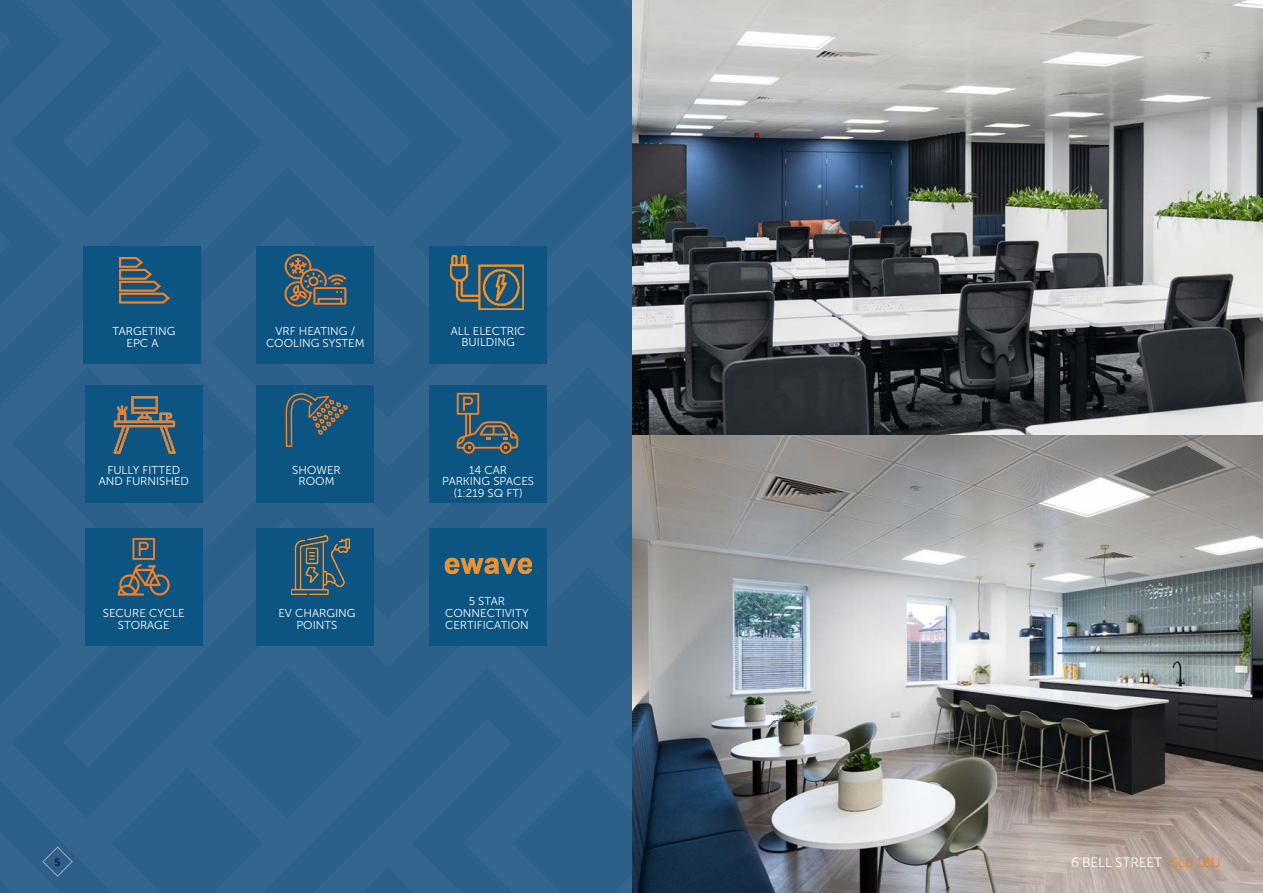
<style>
.page{position:relative;width:1263px;height:893px;background:#fff}
.page>*{position:absolute;margin:0;border:0;box-sizing:border-box;transform-origin:0 0}
.t1{font:13.5px "Museo Sans 300";color:#fff}
.t2{font:11.4px/11.7px "Museo Sans 300";color:#fff;text-align:center}
.t3{font:10.5px "Museo Sans 700";color:#0b171c}
.s1{color:#f57f21}
</style>
<div class="page">
<div style="left:0;top:0;width:632px;height:117px;background:#2c5f8a"></div>
<div style="left:0;top:117px;width:632px;height:776px;background:#2c5f8a"></div>
<div style="left:0;top:818px;width:77px;height:75px;background:#2c5f8a"></div>
<img style="left:632px;top:0;width:631px;height:893px">
<div style="left:257px;top:246px;width:117px;height:118px;background:#0c5481"></div>
<div style="left:429px;top:386px;width:118px;height:117px;background:#0c5481"></div>
<div style="left:257px;top:386px;width:117px;height:117px;background:#0c5481"></div>
<svg style="left:283px;top:253px;width:235px;height:640px"></svg>
<div style="left:85px;top:529px;width:117px;height:117px;background:#0c5481"></div>
<svg style="left:118px;top:538px;width:52px;height:58px"></svg>
<div style="left:84px;top:246px;width:117px;height:118px;background:#0c5481"></div>
<svg style="left:119px;top:257px;width:51px;height:47px"></svg>
<div style="left:257px;top:529px;width:117px;height:117px;background:#0c5481"></div>
<img style="left:292px;top:535px;width:58px;height:59px">
<div style="left:85px;top:386px;width:118px;height:117px;background:#0c5481"></div>
<img style="left:113px;top:396px;width:63px;height:58px">
<div style="left:429px;top:246px;width:118px;height:118px;background:#0c5481"></div>
<img style="left:450px;top:255px;width:74px;height:54px">
<div style="left:429px;top:529px;width:118px;height:117px;background:#0c5481"></div>
<img style="left:445px;top:557px;width:86px;height:17px">
<p class="t2" style="left:113px;top:325px;width:64px">TARGETING</p>
<p class="t2" style="left:126px;top:337px;width:33px">EPC A</p>
<p class="t2" style="left:275px;top:325px;width:81px">VRF HEATING /</p>
<p class="t2" style="left:266px;top:337px;width:100px">COOLING SYSTEM</p>
<p class="t2" style="left:451px;top:325px;width:76px">ALL ELECTRIC<br>BUILDING</p>
<p class="t2" style="left:99px;top:464px;width:92px">FULLY FITTED<br>AND FURNISHED</p>
<p class="t2" style="left:292px;top:464px;width:50px">SHOWER</p>
<p class="t2" style="left:299px;top:476px;width:37px">ROOM</p>
<p class="t2" style="left:442px;top:464px;width:93px">14 CAR<br>PARKING SPACES</p>
<p class="t2" style="left:453px;top:487px;width:71px">(1:219 SQ FT)</p>
<p class="t2" style="left:103px;top:607px;width:83px">SECURE CYCLE<br>STORAGE</p>
<p class="t2" style="left:278px;top:607px;width:79px">EV CHARGING</p>
<p class="t2" style="left:296px;top:619px;width:42px">POINTS</p>
<p class="t2" style="left:469px;top:596px;width:38px">5 STAR</p>
<p class="t2" style="left:445px;top:607px;width:85px;text-align:left">CONNECTIVITY<br>CERTIFICATION</p>
<p class="t3" style="left:55px;top:856px;width:7px">5</p>
<p class="t1" style="left:1071px;top:855px;width:151px">6 BELL STREET <span class="s1">SL6 1BU</span></p>
</div>
